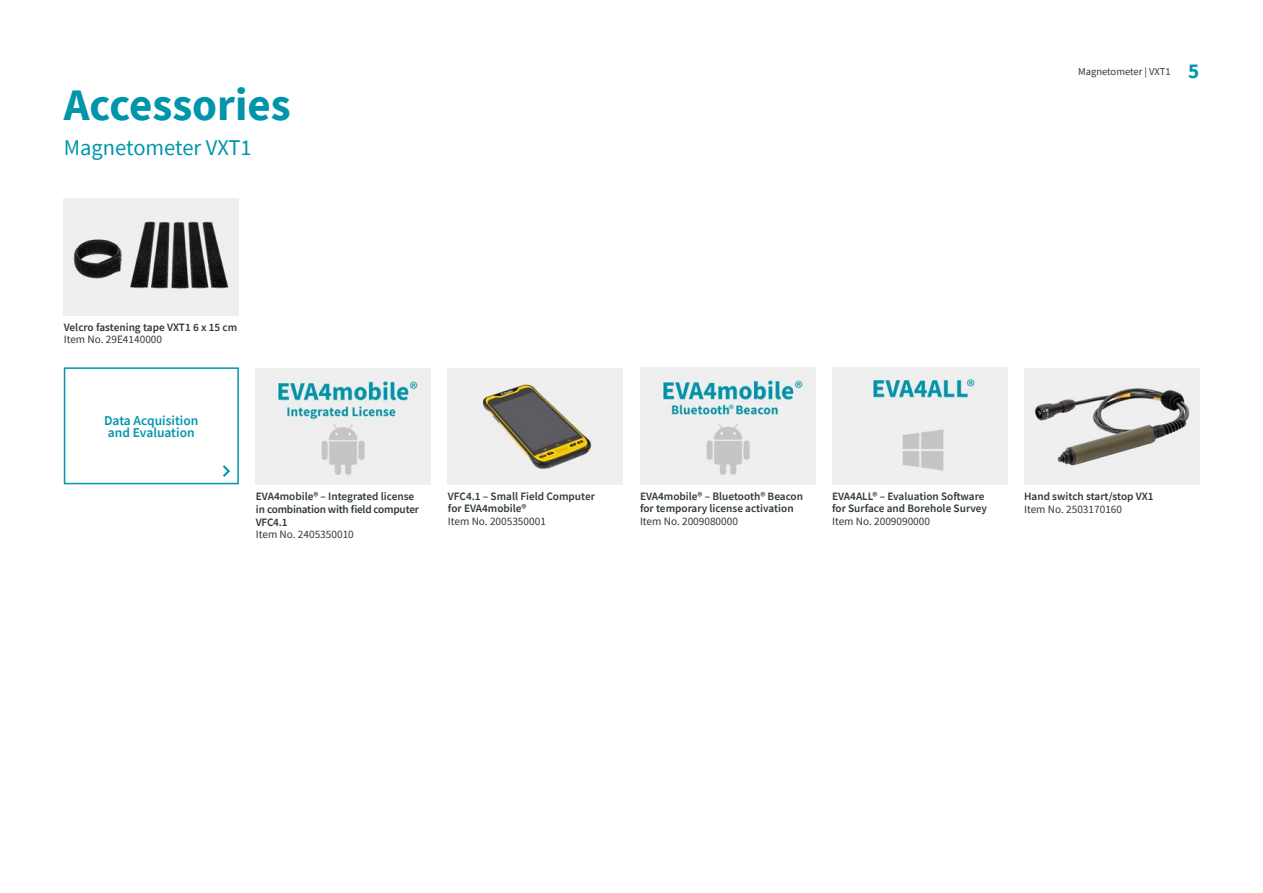
<style>
.page{position:relative;width:1263px;height:893px;background:#fff}
.page>*{position:absolute;margin:0;border:0;box-sizing:border-box;transform-origin:0 0}
.t1{font:700 45px "Source Sans Pro";color:#0095ab}
.t2{font:22.5px "Source Sans Pro";color:#0095ab}
.t3{font:700 21px "Source Sans Pro";color:#0095ab}
.t4{font:600 13.5px/12.8px "Source Sans Pro";color:#0095ab}
.t5{font:600 11.25px/12.8px "Source Sans Pro";color:#30373a}
.t6{font:11.25px "Source Sans Pro";color:#30373a}
.t7{font:600 11.25px/12.8px "Source Sans Pro";letter-spacing:-.02em;color:#30373a}
.t8{font:10.5px "Source Sans Pro";color:#30373a}
</style>
<div class="page">
<img style="left:64px;top:199px;width:175px;height:116px">
<img style="left:1024px;top:368px;width:175px;height:117px">
<img style="left:256px;top:368px;width:175px;height:117px">
<img style="left:640px;top:368px;width:175px;height:116px">
<img style="left:832px;top:368px;width:175px;height:116px">
<div style="left:64px;top:367px;width:175px;height:117px;border:2px solid #0095ab"></div>
<svg style="left:223px;top:465px;width:7px;height:12px"></svg>
<img style="left:448px;top:368px;width:175px;height:117px">
<h1 class="t1" style="left:64px;top:74px;width:229px">Accessories</h1>
<h2 class="t2" style="left:64px;top:133px;width:190px">Magnetometer VXT1</h2>
<p class="t8" style="left:1078px;top:65px;width:94px">Magnetometer | VXT1</p>
<h3 class="t3" style="left:1188px;top:56px;width:13px">5</h3>
<p class="t5" style="left:64px;top:320px;width:175px">Velcro fastening tape VXT x61 15 cm</p>
<p class="t6" style="left:64px;top:332px;width:100px">Item No. 29E4140000</p>
<p class="t4" style="left:104px;top:414px;width:96px">Data Acquisition and Evaluation</p>
<p class="t7" style="left:256px;top:490px;width:165px">EVA4mobile® – Integrated license in combination with field computer<br>VFC4.1</p>
<p class="t6" style="left:256px;top:527px;width:99px">Item No. 2405350010</p>
<p class="t5" style="left:448px;top:489px;width:148px">VFC4.1 – Small Field Computer for EVA4mobileR</p>
<p class="t6" style="left:448px;top:514px;width:99px">Item No. 2005350001</p>
<p class="t5" style="left:640px;top:489px;width:165px">EVA4mobile® – Bluetooth® Beacon for temporary license activation</p>
<p class="t6" style="left:640px;top:514px;width:99px">Item No. 2009080000</p>
<p class="t5" style="left:832px;top:489px;width:157px">EVA4ALL® – Evaluation Software for Surface and Borehole Survey</p>
<p class="t6" style="left:832px;top:514px;width:99px">Item No. 2009090000</p>
<p class="t5" style="left:1024px;top:490px;width:131px">Hand switch start/stop VX1</p>
<p class="t6" style="left:1024px;top:502px;width:99px">Item No. 2503170160</p>
</div>
